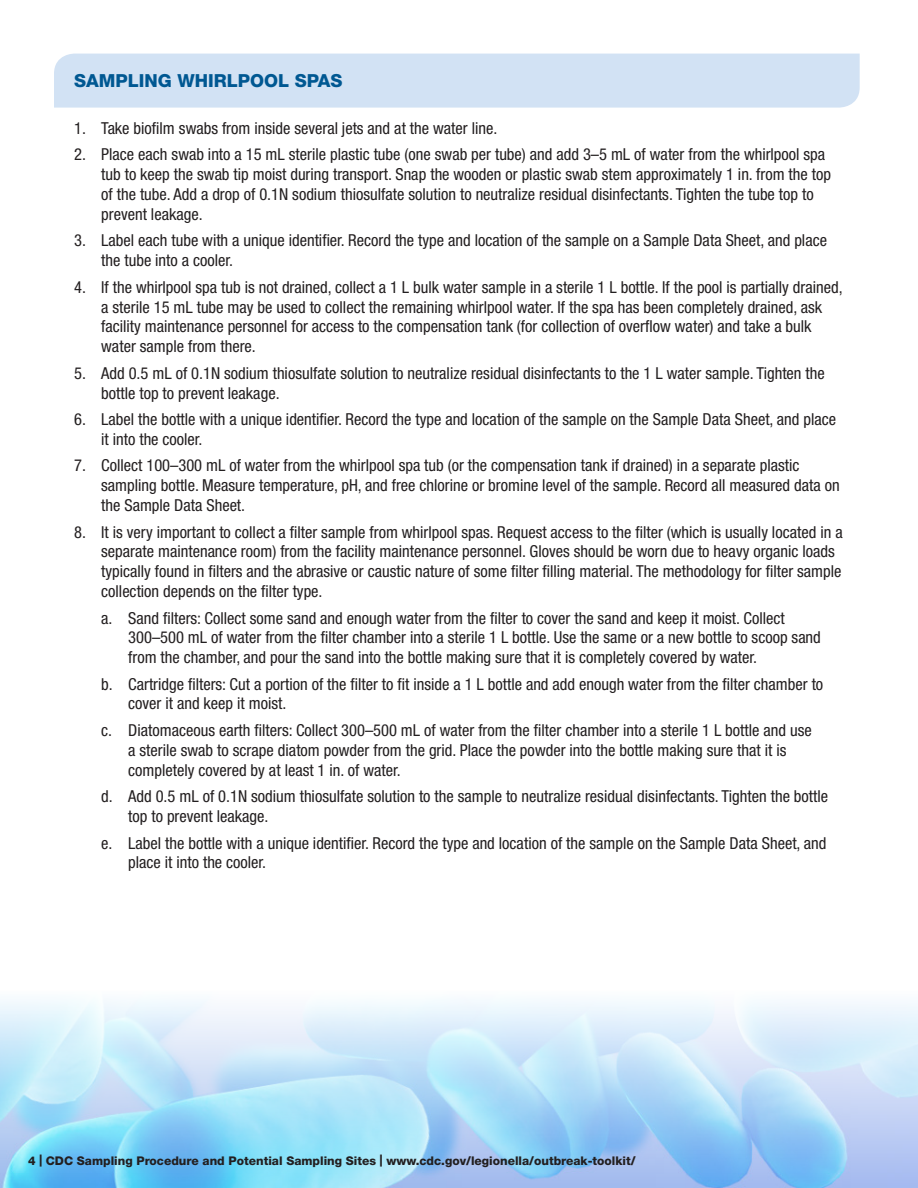
<style>
.page{position:relative;width:918px;height:1188px;background:#fff}
.page>*{position:absolute;margin:0;border:0;box-sizing:border-box;transform-origin:0 0}
.t1{font:800 18px "Helvetica Neue LT Std";color:#005892}
.t2{font:condensed 16.5px/19.8px "Helvetica Neue LT Std";color:#231f20}
.t3{font:800 12px "Helvetica Neue LT Std";color:#231f20}
</style>
<div class="page">
<img style="left:0;top:1000px;width:918px;height:188px">
<div style="left:54px;top:54px;width:806px;height:54px;background:#d2e2f4"></div>
<h2 class="t1" style="left:74px;top:70px;width:270px">SAMPLING WHIRLPOOL SPAS</h2>
<p class="t2" style="left:74px;top:118px;width:425px">1. Take biofilm swabs from inside several jets and at the water line.</p>
<p class="t2" style="left:101px;top:145px;width:731px;text-indent:-27px">2. Place each swab into a 15 mL sterile plastic tube (one swab per tube) and add 3–5 mL of water from the whirlpool spa tub to keep the swab tip moist during transport. Snap the wooden or plastic swab stem approximately 1 in. from the top of the tube. Add a drop of 0.1N sodium thiosulfate solution to neutralize residual disinfectants. Tighten the tube top to prevent leakage.</p>
<p class="t2" style="left:101px;top:231px;width:727px;text-indent:-27px">3. Label each tube with a unique identifier. Record the type and location of the sample on a Sample Data Sheet, and place the tube into a cooler.</p>
<p class="t2" style="left:101px;top:277px;width:743px;text-indent:-27px">4. If the whirlpool spa tub is not drained, collect a 1 L bulk water sample in a sterile 1 L bottle. If the pool is partially drained, a sterile 15 mL tube may be used to collect the remaining whirlpool water. If the spa has been completely drained, ask facility maintenance personnel for access to the compensation tank (for collection of overflow water) and take a bulk water sample from there.</p>
<p class="t2" style="left:101px;top:363px;width:725px;text-indent:-27px">5. Add 0.5 mL of 0.1N sodium thiosulfate solution to neutralize residual disinfectants to the 1 L water sample. Tighten the bottle top to prevent leakage.</p>
<p class="t2" style="left:101px;top:409px;width:736px;text-indent:-27px">6. Label the bottle with a unique identifier. Record the type and location of the sample on the Sample Data Sheet, and place it into the cooler.</p>
<p class="t2" style="left:101px;top:456px;width:740px;text-indent:-27px">7. Collect 100–300 mL of water from the whirlpool spa tub (or the compensation tank if drained) in a separate plastic sampling bottle. Measure temperature, pH, and free chlorine or bromine level of the sample. Record all measured data on the Sample Data Sheet.</p>
<p class="t2" style="left:101px;top:522px;width:743px;text-indent:-27px">8. It is very important to collect a filter sample from whirlpool spas. Request access to the filter (which is usually located in a separate maintenance room) from the facility maintenance personnel. Gloves should be worn due to heavy organic loads typically found in filters and the abrasive or caustic nature of some filter filling material. The methodology for filter sample collection depends on the filter type.</p>
<p class="t2" style="left:128px;top:608px;width:694px;text-indent:-27px">a. Sand filters: Collect some sand and enough water from the filter to cover the sand and keep it moist. Collect<br>300–500 mL of water from the filter chamber into a sterile 1 L bottle. Use the same or a new bottle to scoop sand from the chamber, and pour the sand into the bottle making sure that it is completely covered by water.</p>
<p class="t2" style="left:128px;top:674px;width:697px;text-indent:-27px">b. Cartridge filters: Cut a portion of the filter to fit inside a 1 L bottle and add enough water from the filter chamber to cover it and keep it moist.</p>
<p class="t2" style="left:128px;top:720px;width:685px;text-indent:-27px">c. Diatomaceous earth filters: Collect 300–500 mL of water from the filter chamber into a sterile 1 L bottle and use a sterile swab to scrape diatom powder from the grid. Place the powder into the bottle making sure that it is completely covered by at least 1 in. of water.</p>
<p class="t2" style="left:128px;top:786px;width:701px;text-indent:-27px">d. Add 0.5 mL of 0.1N sodium thiosulfate solution to the sample to neutralize residual disinfectants. Tighten the bottle top to prevent leakage.</p>
<p class="t2" style="left:128px;top:833px;width:700px;text-indent:-27px">e. Label the bottle with a unique identifier. Record the type and location of the sample on the Sample Data Sheet, and place it into the cooler.</p>
<p class="t3" style="left:28px;top:1154px;width:609px">4 | CDC Sampling Procedure and Potential Sampling Sites | www.cdc.gov/legionella/outbreak-toolkit/</p>
</div>
